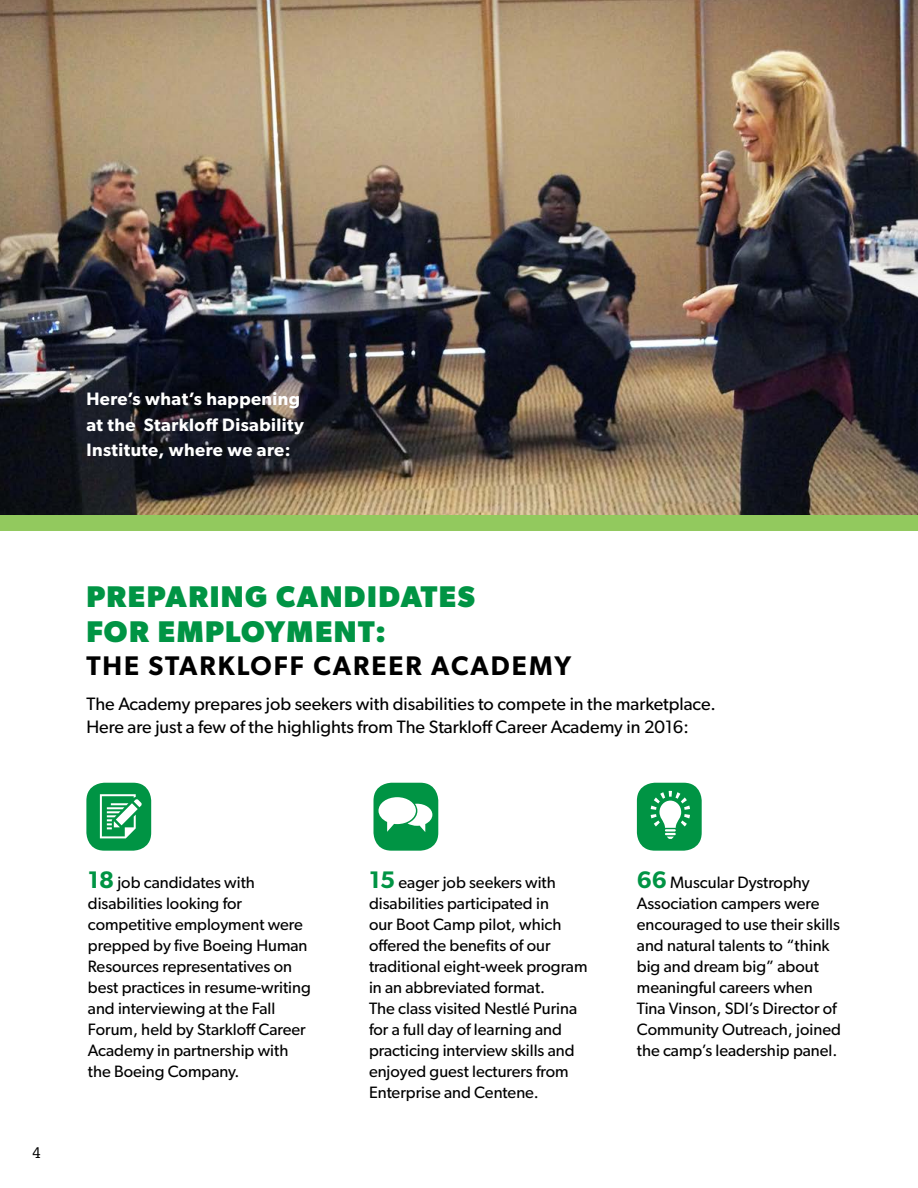
<style>
.page{position:relative;width:918px;height:1188px;background:#fff}
.page>*{position:absolute;margin:0;border:0;box-sizing:border-box;transform-origin:0 0}
.t1{font:700 30px/34.5px "Gibson";letter-spacing:.05em;color:#009444}
.t2{font:600 27px "Gibson";letter-spacing:.075em;color:#000}
.t3{font:18px/22.5px "Gibson";color:#000}
.t4{font:600 18px/25.5px "Gibson";letter-spacing:.025em;color:#fff}
.t5{font:16.5px/21px "Gibson";color:#000}
.t6{font:15px "Glypha";color:#000}
.s1{font-weight:600;font-size:24px;color:#009444}
</style>
<div class="page">
<div style="left:86px;top:783px;width:65px;height:68px;background:#009444;border-radius:18px"></div>
<svg style="left:100px;top:794px;width:42px;height:44px"></svg>
<div style="left:637px;top:783px;width:65px;height:68px;background:#009444;border-radius:18px"></div>
<div style="left:374px;top:783px;width:64px;height:68px;background:#009444;border-radius:18px"></div>
<img style="left:0;top:0;width:918px;height:515px">
<svg style="left:651px;top:791px;width:39px;height:48px"></svg>
<div style="left:0;top:515px;width:918px;height:16px;background:#92c95e"></div>
<svg style="left:379px;top:797px;width:53px;height:35px"></svg>
<p class="t4" style="left:86px;top:386px;width:219px">Here’s what’s happening at the Starkloff Disability<br>Institute, where we are:</p>
<h1 class="t1" style="left:86px;top:579px;width:390px">PREPARING CANDIDATES<br>FOR EMPLOYMENT:</h1>
<h2 class="t2" style="left:86px;top:649px;width:486px">THE STARKLOFF CAREER ACADEMY</h2>
<p class="t3" style="left:86px;top:692px;width:631px">The Academy prepares job seekers with disabilities to compete in the marketplace.<br>Here are just a few of the highlights from The Starkloff Career Academy in 2016:</p>
<p class="t6" style="left:32px;top:1143px;width:10px">4</p>
<p class="t5" style="left:88px;top:871px;width:225px"><span class="s1">18</span> job candidates with disabilities looking for competitive employment were prepped by five Boeing Human<br>Resources representatives on best practices in resume-writing and interviewing at the Fall<br>Forum, held by Starkloff Career<br>Academy in partnership with the Boeing Company.</p>
<p class="t5" style="left:369px;top:871px;width:220px"><span class="s1">15</span> eager job seekers with disabilities participated in<br>our Boot Camp pilot, which offered the benefits of our traditional eight-week program in an abbreviated format.<br>The class visited Nestlé Purina for a full day of learning and practicing interview skills and enjoyed guest lecturers from<br>Enterprise and Centene.</p>
<p class="t5" style="left:637px;top:871px;width:206px"><span class="s1">66</span> Muscular Dystrophy<br>Association campers were encouraged to use their skills and natural talents to “think big and dream big” about meaningful careers when<br>Tina Vinson, SDI’s Director of<br>Community Outreach, joined the camp’s leadership panel.</p>
</div>
